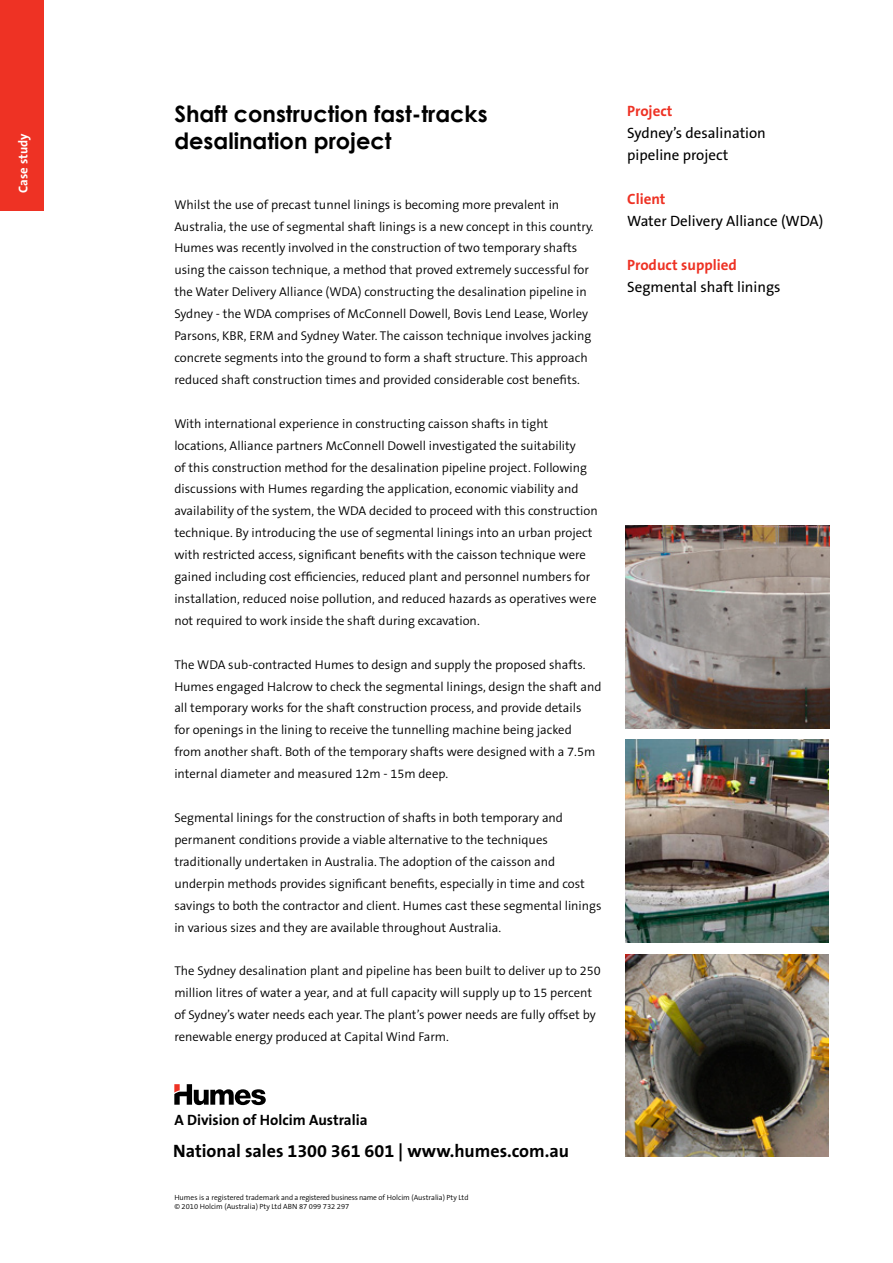
<style>
.page{position:relative;width:893px;height:1263px;background:#fff}
.page>*{position:absolute;margin:0;border:0;box-sizing:border-box;transform-origin:0 0}
.t1{font:700 22.5px/27px "Century Gothic";color:#000}
.t2{font:700 18px "The Sans B7";color:#000}
.t3{font:15px/21.9px "The Sans B5 Plain";color:#000}
.t4{font:700 15px "The Sans B7";color:#ee3224}
.t5{font:700 15px "The Sans B7";color:#000}
.t6{font:300 12.75px/21.9px "The Sans B4";color:#000}
.t7{font:700 12.75px "The Sans B7";color:#fff}
.t8{font:300 7.5px/9px "The Sans B4";color:#000}
</style>
<div class="page">
<img style="left:626px;top:954px;width:202px;height:203px">
<img style="left:625px;top:526px;width:204px;height:202px">
<img style="left:626px;top:740px;width:202px;height:202px">
<div style="left:0;top:0;width:44px;height:210px;background:#ee3224"></div>
<svg style="left:174px;top:1084px;width:92px;height:21px"></svg>
<p class="t7" style="left:16px;top:193px;width:61px;rotate:-90deg">Case study</p>
<h1 class="t1" style="left:174px;top:99px;width:315px">Shaft construction fast-tracks desalination project</h1>
<p class="t6" style="left:174px;top:194px;width:421px">Whilst the use of precast tunnel linings is becoming more prevalent in Australia, the use of segmental shaft linings is a new concept in this country.<br>Humes was recently involved in the construction of two temporary shafts using the caisson technique, a method that proved extremely successful for the Water Delivery Alliance (WDA) constructing the desalination pipeline in Sydney - the WDA comprises of McConnell Dowell, Bovis Lend Lease, Worley Parsons, KBR, ERM and Sydney Water. The caisson technique involves jacking concrete segments into the ground to form a shaft structure. This approach reduced shaft construction times and provided considerable cost benefits.</p>
<p class="t6" style="left:174px;top:413px;width:425px">With international experience in constructing caisson shafts in tight locations, Alliance partners McConnell Dowell investigated the suitability<br>of this construction method for the desalination pipeline project. Following discussions with Humes regarding the application, economic viability and availability of the system, the WDA decided to proceed with this construction technique. By introducing the use of segmental linings into an urban project with restricted access, significant benefits with the caisson technique were gained including cost efficiencies, reduced plant and personnel numbers for installation, reduced noise pollution, and reduced hazards as operatives were not required to work inside the shaft during excavation.</p>
<p class="t6" style="left:174px;top:654px;width:429px">The WDA sub-contracted Humes to design and supply the proposed shafts.<br>Humes engaged Halcrow to check the segmental linings, design the shaft and all temporary works for the shaft construction process, and provide details<br>for openings in the lining to receive the tunnelling machine being jacked from another shaft. Both of the temporary shafts were designed with a 7.5m internal diameter and measured 12m - 15m deep.</p>
<p class="t6" style="left:174px;top:807px;width:429px">Segmental linings for the construction of shafts in both temporary and permanent conditions provide a viable alternative to the techniques traditionally undertaken in Australia. The adoption of the caisson and underpin methods provides significant benefits, especially in time and cost savings to both the contractor and client. Humes cast these segmental linings in various sizes and they are available throughout Australia.</p>
<p class="t6" style="left:174px;top:960px;width:428px">The Sydney desalination plant and pipeline has been built to deliver up to 250 million litres of water a year, and at full capacity will supply up to 15 percent of Sydney’s water needs each year. The plant’s power needs are fully offset by renewable energy produced at Capital Wind Farm.</p>
<p class="t4" style="left:627px;top:104px;width:47px">Project</p>
<p class="t3" style="left:627px;top:123px;width:140px">Sydney’s desalination pipeline project</p>
<p class="t4" style="left:627px;top:191px;width:40px">Client</p>
<p class="t3" style="left:627px;top:211px;width:198px">Water Delivery Alliance (WDA)</p>
<p class="t4" style="left:627px;top:257px;width:111px">Product supplied</p>
<p class="t3" style="left:627px;top:276px;width:155px">Segmental shaft linings</p>
<p class="t5" style="left:174px;top:1112px;width:195px">A Division of Holcim Australia</p>
<h2 class="t2" style="left:173px;top:1142px;width:397px">National sales 1300 361 601 | www.humes.com.au</h2>
<p class="t8" style="left:174px;top:1193px;width:296px">Humes is a registered trademark and a registered business name of Holcim (Australia) Pty Ltd © 2010 Holcim (Australia) Pty Ltd ABN 87 099 732 297</p>
</div>
